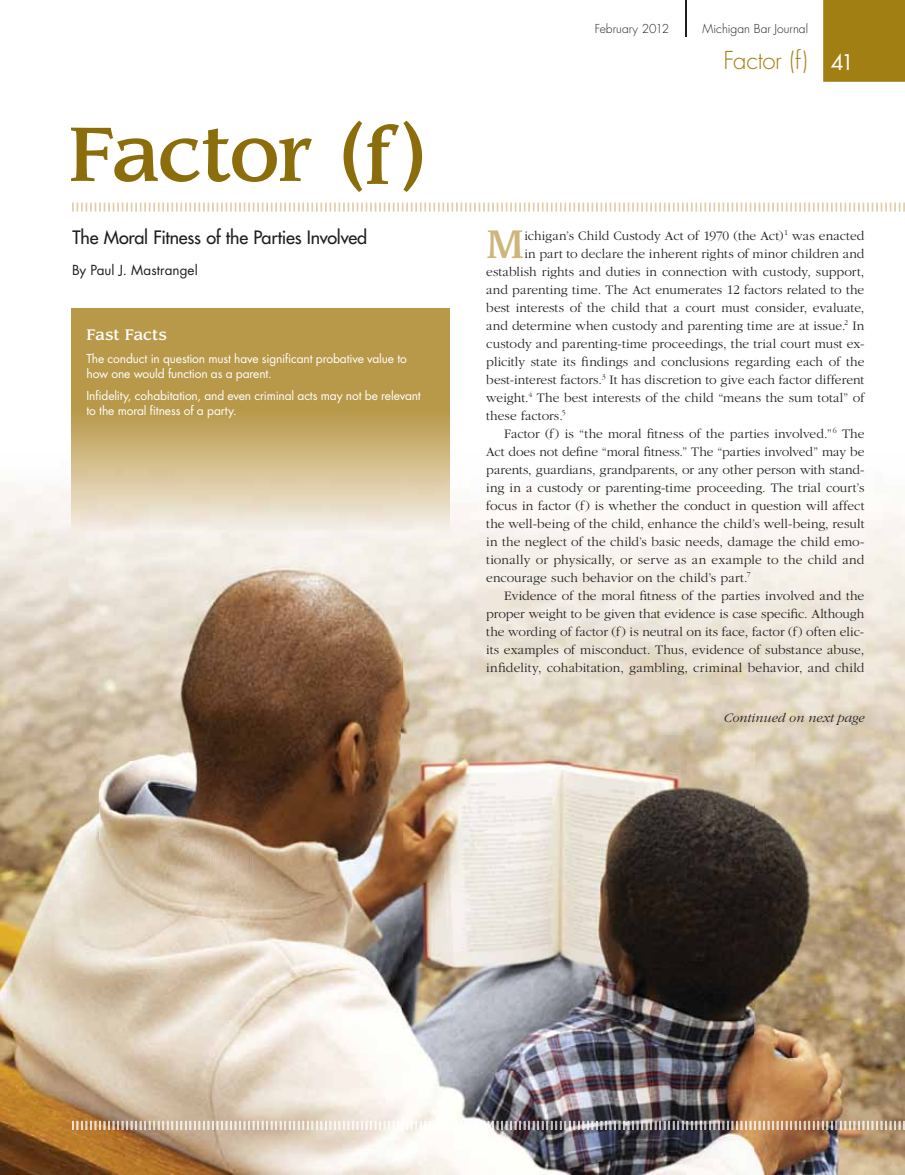
<style>
.page{position:relative;width:905px;height:1175px;background:#fff}
.page>*{position:absolute;margin:0;border:0;box-sizing:border-box;transform-origin:0 0}
.t1{font:500 75.15px "Leawood";letter-spacing:-.025em;color:#8c6d0b}
.t2{font:500 38.85px "Leawood";color:#cdb57c}
.t3{font:300 24px "Futura";letter-spacing:-.01em;color:#a27f13}
.t4{font:21px "Futura";color:#fff}
.t5{font:18px "Futura";letter-spacing:-.015em;color:#231f20}
.t6{font:500 15px "Leawood";letter-spacing:.005em;color:#fff}
.t7{font:300 13.5px "Garamond";letter-spacing:.005em;color:#231f20}
.t8{font:italic 300 13.5px "Garamond";letter-spacing:.005em;color:#231f20}
.t9{font:13.5px "Futura";color:#231f20}
.t10{font:12px/15px "Futura";letter-spacing:-.01em;color:#fff}
.t11{font:300 12px "Futura";color:#231f20}
</style>
<div class="page">
<img style="left:0;top:482px;width:100px;height:692px">
<img style="left:402px;top:452px;width:502px;height:722px">
<img style="left:100px;top:531px;width:302px;height:643px">
<img style="left:546px;top:1120px;width:358px;height:9px">
<svg style="left:71px;top:308px;width:378px;height:144px;background:#bb9c50"></svg>
<img style="left:71px;top:452px;width:378px;height:79px">
<div style="left:823px;top:0;width:81px;height:82px;background:#a27f13"></div>
<hr style="left:685px;top:0;width:1px;height:37px;background:#231f20">
<svg style="left:72px;top:202px;width:832px;height:10px"></svg>
<h1 class="t1" style="left:68px;top:108px;width:362px">Factor (f)</h1>
<h3 class="t5" style="left:72px;top:225px;width:296px">The Moral Fitness of the Parties Involved</h3>
<p class="t9" style="left:72px;top:261px;width:127px">By Paul J. Mastrangel</p>
<p class="t6" style="left:86px;top:326px;width:82px">Fast Facts</p>
<p class="t10" style="left:86px;top:350px;width:322px">The conduct in question must have significant probative value to how one would function as a parent.</p>
<p class="t10" style="left:86px;top:388px;width:336px">Infidelity, cohabitation, and even criminal acts may not be relevant to the moral fitness of a party.</p>
<p class="t11" style="left:594px;top:21px;width:76px">February 2012</p>
<p class="t11" style="left:702px;top:21px;width:107px">Michigan Bar Journal</p>
<h3 class="t3" style="left:723px;top:45px;width:86px">Factor (f)</h3>
<h3 class="t4" style="left:830px;top:48px;width:25px">41</h3>
<h2 class="t2" style="left:486px;top:220px;width:40px">M</h2>
<p class="t7" style="left:524px;top:228px;width:341px">ichigan’s Child Custody Act of 1970 (the Act)<sup>1</sup> was enacted</p>
<p class="t7" style="left:524px;top:246px;width:341px">in part to declare the inherent rights of minor children and</p>
<p class="t7" style="left:486px;top:264px;width:379px">establish rights and duties in connection with custody, support,</p>
<p class="t7" style="left:486px;top:282px;width:379px">and parenting time. The Act enumerates 12 factors related to the</p>
<p class="t7" style="left:486px;top:300px;width:380px">best interests of the child that a court must consider, evaluate,</p>
<p class="t7" style="left:486px;top:318px;width:380px">and determine when custody and parenting time are at issue.<sup>2</sup> In</p>
<p class="t7" style="left:486px;top:336px;width:380px">custody and parenting-time proceedings, the trial court must ex-</p>
<p class="t7" style="left:486px;top:354px;width:379px">plicitly state its findings and conclusions regarding each of the</p>
<p class="t7" style="left:486px;top:372px;width:379px">best-interest factors.<sup>3</sup> It has discretion to give each factor different</p>
<p class="t7" style="left:486px;top:390px;width:380px">weight.<sup>4</sup> The best interests of the child “means the sum total” of</p>
<p class="t7" style="left:486px;top:408px;width:81px">these factors.<sup>5</sup></p>
<p class="t7" style="left:504px;top:426px;width:361px">Factor (f) is “the moral fitness of the parties involved.”<sup>6</sup> The</p>
<p class="t7" style="left:486px;top:444px;width:379px">Act does not define “moral fitness.” The “parties involved” may be</p>
<p class="t7" style="left:486px;top:462px;width:380px">parents, guardians, grandparents, or any other person with stand-</p>
<p class="t7" style="left:486px;top:480px;width:379px">ing in a custody or parenting-time proceeding. The trial court’s</p>
<p class="t7" style="left:486px;top:498px;width:379px">focus in factor (f) is whether the conduct in question will affect</p>
<p class="t7" style="left:486px;top:516px;width:380px">the well-being of the child, enhance the child’s well-being, result</p>
<p class="t7" style="left:486px;top:534px;width:379px">in the neglect of the child’s basic needs, damage the child emo-</p>
<p class="t7" style="left:486px;top:552px;width:380px">tionally or physically, or serve as an example to the child and</p>
<p class="t7" style="left:486px;top:570px;width:266px">encourage such behavior on the child’s part.<sup>7</sup></p>
<p class="t7" style="left:504px;top:588px;width:361px">Evidence of the moral fitness of the parties involved and the</p>
<p class="t7" style="left:486px;top:606px;width:379px">proper weight to be given that evidence is case specific. Although</p>
<p class="t7" style="left:486px;top:624px;width:379px">the wording of factor (f) is neutral on its face, factor (f) often elic-</p>
<p class="t7" style="left:486px;top:642px;width:379px">its examples of misconduct. Thus, evidence of substance abuse,</p>
<p class="t7" style="left:486px;top:660px;width:380px">infidelity, cohabitation, gambling, criminal behavior, and child</p>
<p class="t8" style="left:723px;top:711px;width:142px">Continued on next page</p>
</div>
